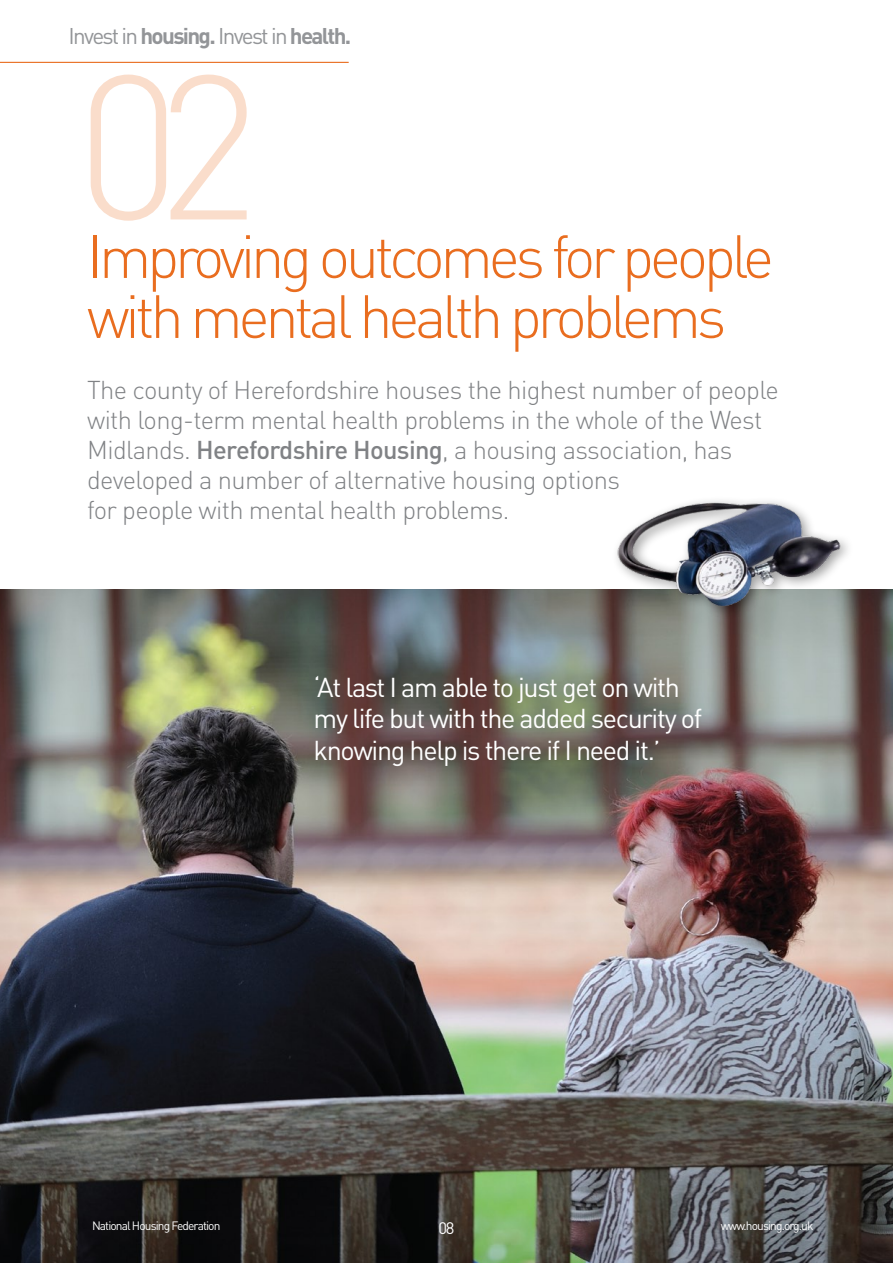
<style>
.page{position:relative;width:893px;height:1263px;background:#fff}
.page>*{position:absolute;margin:0;border:0;box-sizing:border-box;transform-origin:0 0}
.t1{font:300 201.75px "DIN";color:#faddcb}
.t2{font:300 60px/60px "DIN";letter-spacing:-.075em;color:#e96d1f}
.t3{font:27px/31.5px "DIN";letter-spacing:-.05em;color:#fff}
.t4{font:300 25.5px/30px "DIN";letter-spacing:-.025em;color:#808285}
.t5{font:22.5px "DIN";letter-spacing:-.075em;color:#939598}
.t6{font:16.5px "DIN";color:#fff}
.t7{font:12px "DIN";letter-spacing:-.075em;color:#fff}
.s1{font-weight:700}
.s2{font-weight:500}
</style>
<div class="page">
<hr style="left:892px;top:0;width:1px;height:1263px;background:#fdf5ef">
<img style="left:0;top:590px;width:893px;height:673px">
<hr style="left:0;top:62px;width:349px;height:1px;background:#e96d1f">
<div style="left:610px;top:495px;width:283px;height:160px;background:#000;opacity:.4"></div>
<img style="left:600px;top:495px;width:244px;height:122px">
<p class="t5" style="left:69px;top:22px;width:284px">Invest in <span class="s1">housing.</span> Invest in <span class="s1">health.</span></p>
<h1 class="t1" style="left:77px;top:23px;width:185px">02</h1>
<h2 class="t2" style="left:87px;top:226px;width:689px">Improving outcomes for people with mental health problems</h2>
<p class="t4" style="left:87px;top:375px;width:693px">The county of Herefordshire houses the highest number of people with long-term mental health problems in the whole of the West Midlands. <span class="s2">Herefordshire Housing</span>, a housing association, has developed a number of alternative housing options<br>for people with mental health problems.</p>
<p class="t3" style="left:314px;top:671px;width:390px">‘At last I am able to just get on with my life but with the added security of knowing help is there if I need it.’</p>
<p class="t7" style="left:92px;top:1218px;width:130px">National Housing Federation</p>
<p class="t6" style="left:438px;top:1217px;width:17px">08</p>
<p class="t7" style="left:721px;top:1218px;width:94px">www.housing.org.uk</p>
</div>
